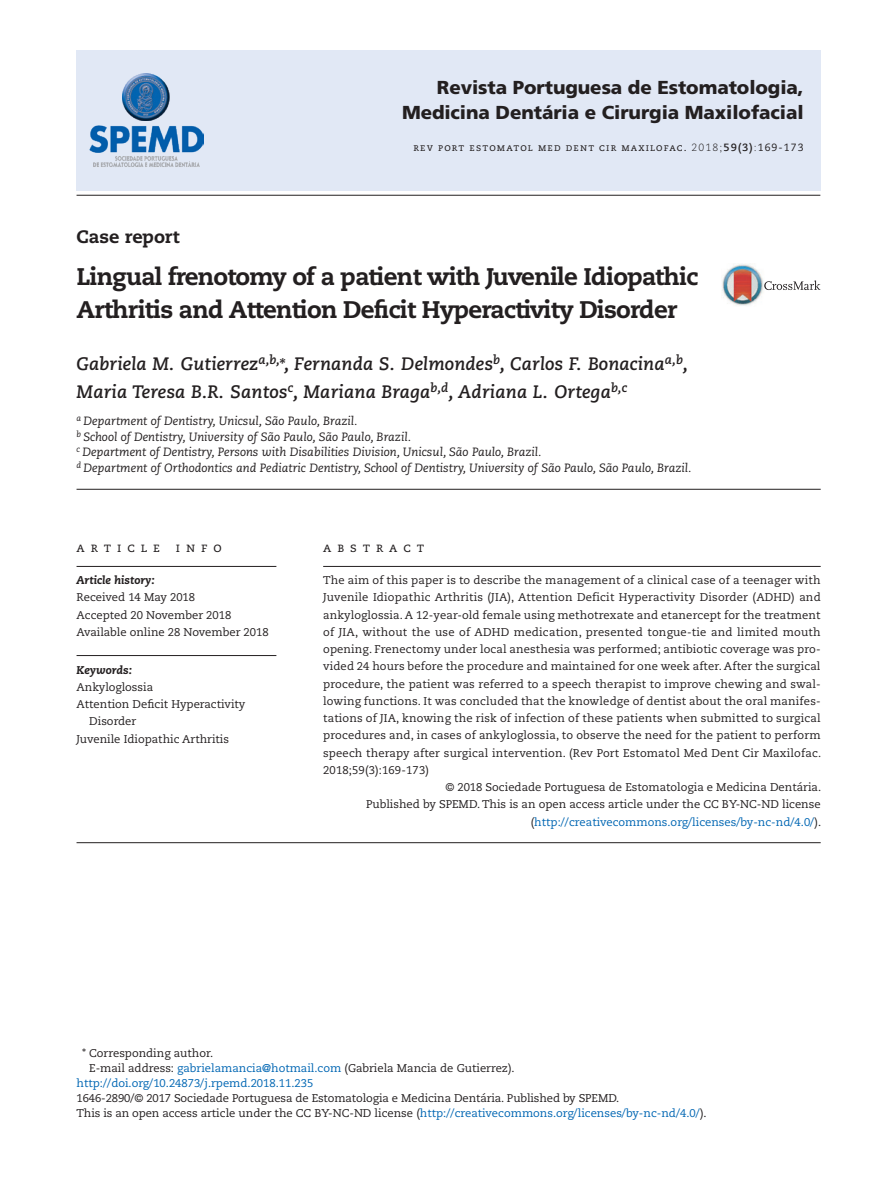
<style>
.page{position:relative;width:893px;height:1191px;background:#fff}
.page>*{position:absolute;margin:0;border:0;box-sizing:border-box;transform-origin:0 0}
.t1{font:800 24px/32.4px "Caecilia LT Std";letter-spacing:-.03em;color:#231f20}
.t2{font:900 18.75px/25.3px "Frutiger LT Std";letter-spacing:-.005em;color:#231f20;text-align:right}
.t3{font:italic 700 18px/27.2px "Caecilia LT Std";letter-spacing:.01em;color:#231f20}
.t4{font:800 18px "Caecilia LT Std";letter-spacing:-.005em;color:#231f20}
.t5{font:13.5px "Caecilia LT Std";color:#231f20}
.t6{font:italic 12px/15.8px "Caecilia LT Std";color:#231f20}
.t7{font:11.25px/17.2px "Caecilia LT Std";letter-spacing:.01em;color:#231f20}
.t8{font:11.25px/14.9px "Caecilia LT Std";letter-spacing:-.01em;color:#231f20}
.t9{font:11.25px "Caecilia LT Std";color:#0166b3}
.t10{font:italic 800 11.25px "Caecilia LT Std";color:#231f20}
.t11{font:10.5px "Caecilia LT Std";letter-spacing:.105em;color:#231f20}
.s1{font-weight:300}
.s2{font-weight:700}
.s3{color:#231f20}
.s4{color:#0166b3}
</style>
<div class="page">
<div style="left:77px;top:50px;width:744px;height:141px;background:#e1e8f5"></div>
<hr style="left:77px;top:489px;width:744px;height:1px;background:#231f20">
<hr style="left:77px;top:566px;width:199px;height:1px;background:#231f20">
<hr style="left:77px;top:655px;width:199px;height:1px;background:#231f20">
<hr style="left:323px;top:566px;width:498px;height:1px;background:#231f20">
<hr style="left:77px;top:842px;width:744px;height:1px;background:#231f20">
<img style="left:722px;top:264px;width:41px;height:42px">
<svg style="left:764px;top:280px;width:56px;height:10px"></svg>
<img style="left:122px;top:73px;width:48px;height:47px">
<img style="left:89px;top:125px;width:115px;height:28px">
<img style="left:93px;top:161px;width:107px;height:6px">
<img style="left:115px;top:156px;width:63px;height:5px">
<hr style="left:77px;top:195px;width:743px;height:1px;background:#231f20">
<h2 class="t2" style="left:402px;top:75px;width:403px">Revista Portuguesa de Estomatologia,<br>Medicina Dentária e Cirurgia Maxilofacial</h2>
<p class="t11" style="left:413px;top:141px;width:392px">rev port estomatol med dent cir maxilofac. <span class="s1">2018;</span><span class="s2">59(3)</span><span class="s1">:</span>169-173</p>
<h3 class="t4" style="left:77px;top:226px;width:105px">Case report</h3>
<h1 class="t1" style="left:77px;top:261px;width:623px">Lingual frenotomy of a patient with Juvenile Idiopathic<br>Arthritis and Attention Deficit Hyperactivity Disorder</h1>
<h3 class="t3" style="left:77px;top:351px;width:613px">Gabriela M. Gutierrez<sup>a,b,</sup>*, Fernanda S. Delmondes<sup>b</sup>, Carlos F. Bonacina<sup>a,b</sup>,<br>Maria Teresa B.R. Santos<sup>c</sup>, Mariana Braga<sup>b,d</sup>, Adriana L. Ortega<sup>b,c</sup></h3>
<p class="t6" style="left:77px;top:413px;width:616px"><sup>a</sup> Department of Dentistry, Unicsul, São Paulo, Brazil.<br><sup>b</sup> School of Dentistry, University of São Paulo, São Paulo, Brazil.<br><sup>c</sup> Department of Dentistry, Persons with Disabilities Division, Unicsul, São Paulo, Brazil.<br><sup>d</sup> Department of Orthodontics and Pediatric Dentistry, School of Dentistry, University of São Paulo, São Paulo, Brazil.</p>
<p class="t5" style="left:77px;top:539px;width:147px">a r t i c l e i n f o</p>
<p class="t5" style="left:323px;top:539px;width:103px">a b s t r a c t</p>
<p class="t10" style="left:77px;top:573px;width:80px">Article history:</p>
<p class="t7" style="left:77px;top:589px;width:194px">Received 14 May 2018<br>Accepted 20 November 2018<br>Available online 28 November 2018</p>
<p class="t7" style="left:323px;top:572px;width:499px">The aim of this paper is to describe the management of a clinical case of a teenager with</p>
<p class="t7" style="left:323px;top:589px;width:499px">Juvenile Idiopathic Arthritis (JIA), Attention Deficit Hyperactivity Disorder (ADHD) and</p>
<p class="t7" style="left:323px;top:606px;width:499px">ankyloglossia. A 12-year-old female using methotrexate and etanercept for the treatment</p>
<p class="t7" style="left:323px;top:623px;width:499px">of JIA, without the use of ADHD medication, presented tongue-tie and limited mouth</p>
<p class="t7" style="left:323px;top:641px;width:499px">opening. Frenectomy under local anesthesia was performed; antibiotic coverage was pro-</p>
<p class="t7" style="left:323px;top:658px;width:499px">vided 24 hours before the procedure and maintained for one week after. After the surgical</p>
<p class="t7" style="left:323px;top:675px;width:499px">procedure, the patient was referred to a speech therapist to improve chewing and swal-</p>
<p class="t7" style="left:323px;top:692px;width:499px">lowing functions. It was concluded that the knowledge of dentist about the oral manifes-</p>
<p class="t7" style="left:323px;top:710px;width:499px">tations of JIA, knowing the risk of infection of these patients when submitted to surgical</p>
<p class="t7" style="left:323px;top:727px;width:499px">procedures and, in cases of ankyloglossia, to observe the need for the patient to perform</p>
<p class="t7" style="left:323px;top:744px;width:499px">speech therapy after surgical intervention. (Rev Port Estomatol Med Dent Cir Maxilofac.</p>
<p class="t7" style="left:323px;top:761px;width:107px">2018;59(3):169-173)</p>
<p class="t7" style="left:445px;top:779px;width:377px">© 2018 Sociedade Portuguesa de Estomatologia e Medicina Dentária.</p>
<p class="t7" style="left:366px;top:796px;width:456px">Published by SPEMD. This is an open access article under the CC BY-NC-ND license</p>
<p class="t9" style="left:531px;top:815px;width:292px"><span class="s3">(</span>http://creativecommons.org/licenses/by-nc-nd/4.0/<span class="s3">).</span></p>
<p class="t10" style="left:77px;top:663px;width:57px">Keywords:</p>
<p class="t7" style="left:77px;top:678px;width:78px">Ankyloglossia</p>
<p class="t7" style="left:77px;top:696px;width:170px">Attention Deficit Hyperactivity</p>
<p class="t7" style="left:89px;top:713px;width:49px">Disorder</p>
<p class="t7" style="left:77px;top:730px;width:154px">Juvenile Idiopathic Arthritis</p>
<p class="t7" style="left:82px;top:1044px;width:133px">* Corresponding author.</p>
<p class="t7" style="left:89px;top:1059px;width:427px">E-mail address: <span class="s4">gabrielamancia@hotmail.com</span> (Gabriela Mancia de Gutierrez).</p>
<p class="t9" style="left:77px;top:1076px;width:238px">http://doi.org/10.24873/j.rpemd.2018.11.235</p>
<p class="t8" style="left:77px;top:1090px;width:632px">1646-2890/© 2017 Sociedade Portuguesa de Estomatologia e Medicina Dentária. Published by SPEMD.<br>This is an open access article under the CC BY-NC-ND license (<span class="s4">http://creativecommons.org/licenses/by-nc-nd/4.0/</span>).</p>
</div>
